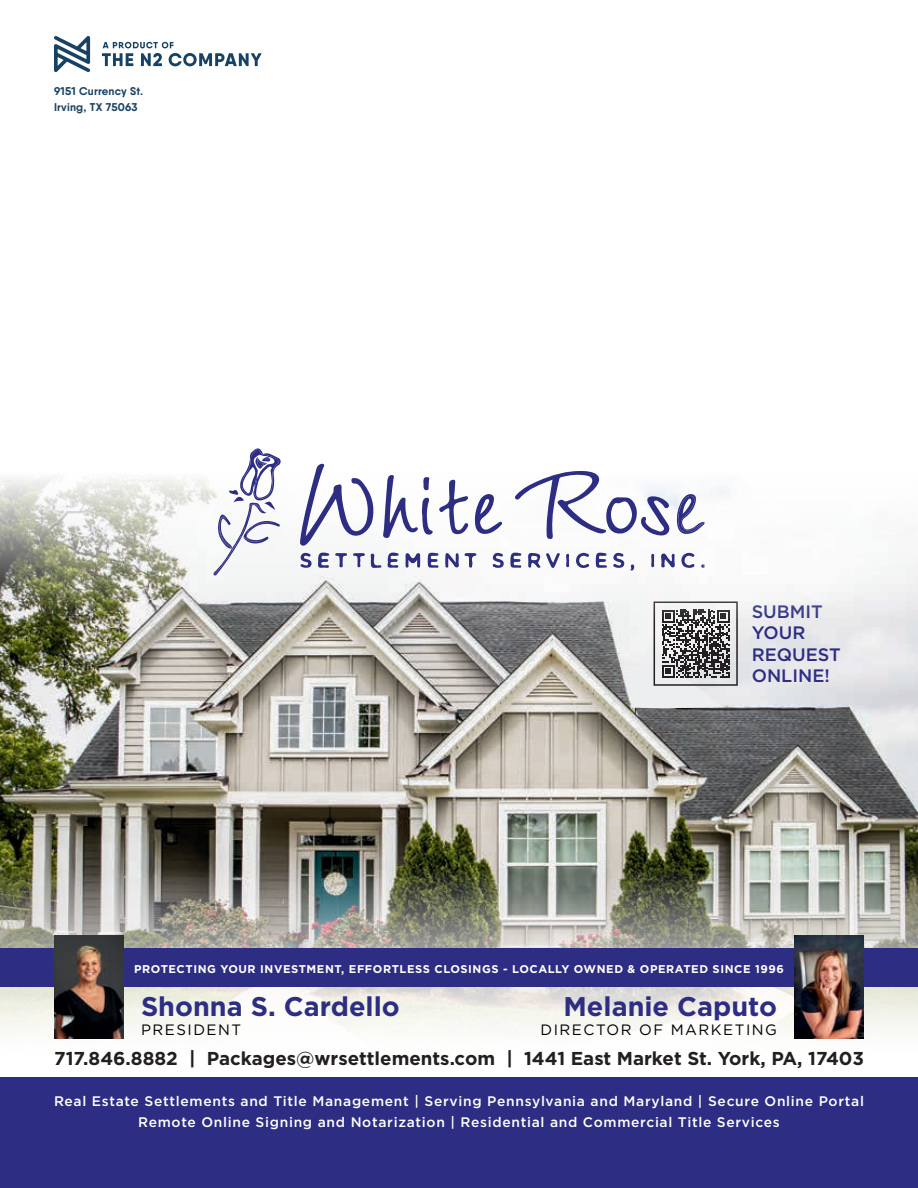
<style>
.page{position:relative;width:918px;height:1188px;background:#fff}
.page>*{position:absolute;margin:0;border:0;box-sizing:border-box;transform-origin:0 0}
.t1{font:700 27px "Gotham";color:#2d2d83}
.t2{font:700 18.6px "Gotham";color:#231f20}
.t3{font:500 18px/21.6px "Gotham";color:#2d2d83}
.t4{font:15px "Gotham";letter-spacing:.1em;color:#000}
.t5{font:500 13.8px/20.9px "Gotham";letter-spacing:.05em;color:#fff;text-align:center}
.t6{font:700 11.25px "Gotham";letter-spacing:.05em;color:#fff}
.t7{font:700 11.25px/15.8px "Qanelas Soft";letter-spacing:.02em;color:#184263}
</style>
<div class="page">
<svg style="left:54px;top:36px;width:208px;height:36px"></svg>
<img style="left:0;top:624px;width:918px;height:243px">
<img style="left:0;top:867px;width:918px;height:172px">
<svg style="left:624px;top:624px;width:106px;height:84px"></svg>
<div style="left:654px;top:602px;width:84px;height:84px;border:2px solid #231f20"></div>
<svg style="left:0;top:448px;width:918px;height:176px"></svg>
<svg style="left:676px;top:493px;width:28px;height:43px"></svg>
<svg style="left:701px;top:564px;width:3px;height:4px"></svg>
<svg style="left:514px;top:471px;width:156px;height:68px"></svg>
<svg style="left:510px;top:552px;width:11px;height:17px"></svg>
<svg style="left:299px;top:463px;width:205px;height:106px"></svg>
<svg style="left:528px;top:552px;width:62px;height:17px"></svg>
<svg style="left:650px;top:552px;width:45px;height:16px"></svg>
<svg style="left:596px;top:552px;width:38px;height:19px"></svg>
<svg style="left:214px;top:449px;width:68px;height:127px"></svg>
<div style="left:0;top:948px;width:918px;height:39px;background:#2d2d83"></div>
<div style="left:0;top:1077px;width:918px;height:111px;background:#2d2d83"></div>
<img style="left:795px;top:936px;width:68px;height:103px">
<img style="left:55px;top:936px;width:68px;height:103px">
<p class="t7" style="left:54px;top:83px;width:91px">9151 Currency St.<br>Irving, TX 75063</p>
<h3 class="t3" style="left:752px;top:600px;width:90px">SUBMIT<br>YOUR<br>REQUEST<br>ONLINE!</h3>
<p class="t6" style="left:134px;top:962px;width:651px">PROTECTING YOUR INVESTMENT, EFFORTLESS CLOSINGS - LOCALLY OWNED &amp; OPERATED SINCE 1996</p>
<h1 class="t1" style="left:564px;top:988px;width:215px">Melanie Caputo</h1>
<p class="t4" style="left:540px;top:1020px;width:238px">DIRECTOR OF MARKETING</p>
<h2 class="t2" style="left:54px;top:1046px;width:812px">717.846.8882 | Packages@wrsettlements.com | 1441 East Market St. York, PA, 17403</h2>
<h1 class="t1" style="left:141px;top:988px;width:260px">Shonna S. Cardello</h1>
<p class="t4" style="left:141px;top:1020px;width:102px">PRESIDENT</p>
<p class="t5" style="left:54px;top:1091px;width:811px">Real Estate Settlements and Title Management | Serving Pennsylvania and Maryland | Secure Online Portal<br>Remote Online Signing and Notarization | Residential and Commercial Title Services</p>
</div>
